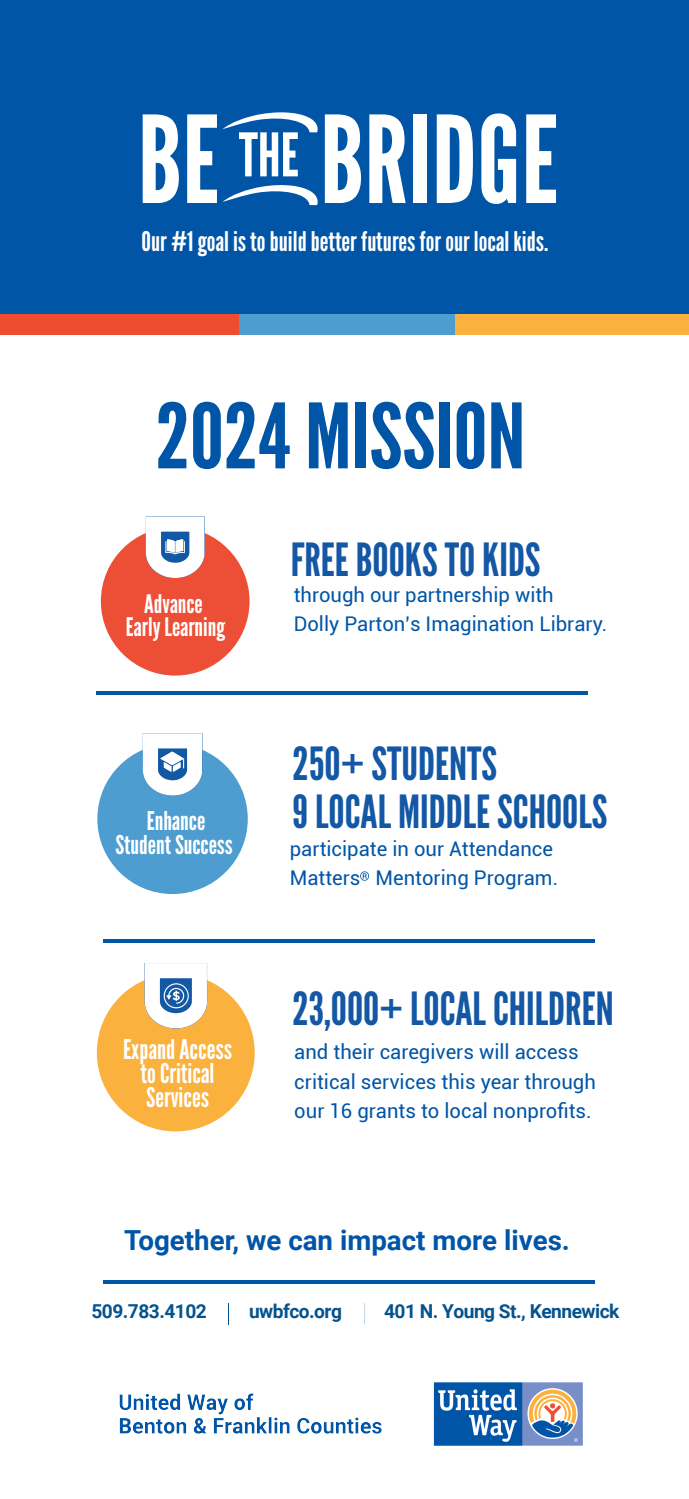
<style>
.page{position:relative;width:689px;height:1499px;background:#fff}
.page>*{position:absolute;margin:0;border:0;box-sizing:border-box;transform-origin:0 0}
.t1{font:89.77px "League Gothic";color:#0155a7;scale:1.07 1}
.t2{font:45.68px/48.4px "League Gothic";color:#1357a5}
.t3{font:700 27.68px "Roboto";color:#0155a7}
.t4{font:27px/24.3px "League Gothic";color:#fff;text-align:center}
.t5{font:25.88px/23.2px "League Gothic";color:#fff;text-align:center}
.t6{font:25.43px/22.9px "League Gothic";color:#fff;text-align:center}
.t7{font:20.25px/29.2px "Roboto";color:#0155a7}
.t8{font:700 19.12px "Roboto";letter-spacing:-.025em;color:#05538e}
</style>
<div class="page">
<div style="left:0;top:0;width:688px;height:315px;background:#0155a7"></div>
<hr style="left:96px;top:691px;width:492px;height:4px;background:#0155a7">
<svg style="left:360px;top:871px;width:9px;height:9px"></svg>
<hr style="left:103px;top:939px;width:492px;height:4px;background:#0155a7">
<div style="left:101px;top:527px;width:148px;height:148px;background:#ec4e36;border-radius:50%"></div>
<svg style="left:146px;top:516px;width:58px;height:62px"></svg>
<div style="left:97px;top:743px;width:151px;height:151px;background:#4e9dd0;border-radius:50%"></div>
<svg style="left:143px;top:733px;width:59px;height:62px"></svg>
<div style="left:97px;top:973px;width:158px;height:158px;background:#fbb13d;border-radius:50%"></div>
<svg style="left:145px;top:963px;width:62px;height:65px"></svg>
<img style="left:119px;top:1382px;width:464px;height:64px">
<svg style="left:143px;top:114px;width:36px;height:89px"></svg>
<svg style="left:325px;top:114px;width:36px;height:89px"></svg>
<svg style="left:369px;top:114px;width:36px;height:89px"></svg>
<div style="left:413px;top:114px;width:13px;height:89px;background:#fff"></div>
<svg style="left:436px;top:114px;width:37px;height:89px"></svg>
<svg style="left:481px;top:113px;width:35px;height:91px"></svg>
<svg style="left:526px;top:114px;width:30px;height:89px"></svg>
<svg style="left:187px;top:112px;width:130px;height:93px"></svg>
<hr style="left:103px;top:1280px;width:491px;height:4px;background:#0155a7">
<div style="left:0;top:314px;width:239px;height:21px;background:#ef4d30"></div>
<div style="left:239px;top:314px;width:216px;height:21px;background:#4e9dd0"></div>
<div style="left:455px;top:314px;width:233px;height:21px;background:#fbb13d"></div>
<h3 class="t4" style="left:141px;top:229px;width:408px">Our #1 goal is to build better futures for our local kids.</h3>
<h1 class="t1" style="left:156px;top:383px;width:347px">2024 MISSION</h1>
<p class="t6" style="left:126px;top:592px;width:101px">Advance<br>Early Learning</p>
<p class="t5" style="left:115px;top:810px;width:119px">Enhance<br>Student Success</p>
<h3 class="t4" style="left:123px;top:1037px;width:110px">Expand Access to Critical<br>Services</h3>
<h2 class="t2" style="left:291px;top:535px;width:251px">FREE BOOKS TO KIDS</h2>
<p class="t7" style="left:294px;top:579px;width:315px">through our partnership with<br>Dolly Parton’s Imagination Library.</p>
<h2 class="t2" style="left:292px;top:739px;width:316px">250+ STUDENTS<br>9 LOCAL MIDDLE SCHOOLS</h2>
<p class="t7" style="left:290px;top:833px;width:270px">participate in our Attendance<br>Matters Mentoring Program.</p>
<h2 class="t2" style="left:292px;top:984px;width:323px">23,000+ LOCAL CHILDREN</h2>
<p class="t7" style="left:294px;top:1037px;width:303px">and their caregivers will access critical services this year through our 16 grants to local nonprofits.</p>
<h3 class="t3" style="left:124px;top:1220px;width:447px">Together, we can impact more lives.</h3>
<p class="t8" style="left:91px;top:1297px;width:117px">509.783.4102</p>
<p class="t8" style="left:249px;top:1297px;width:94px">uwbfco.org</p>
<p class="t8" style="left:384px;top:1297px;width:237px">401 N. Young St., Kennewick</p>
</div>
